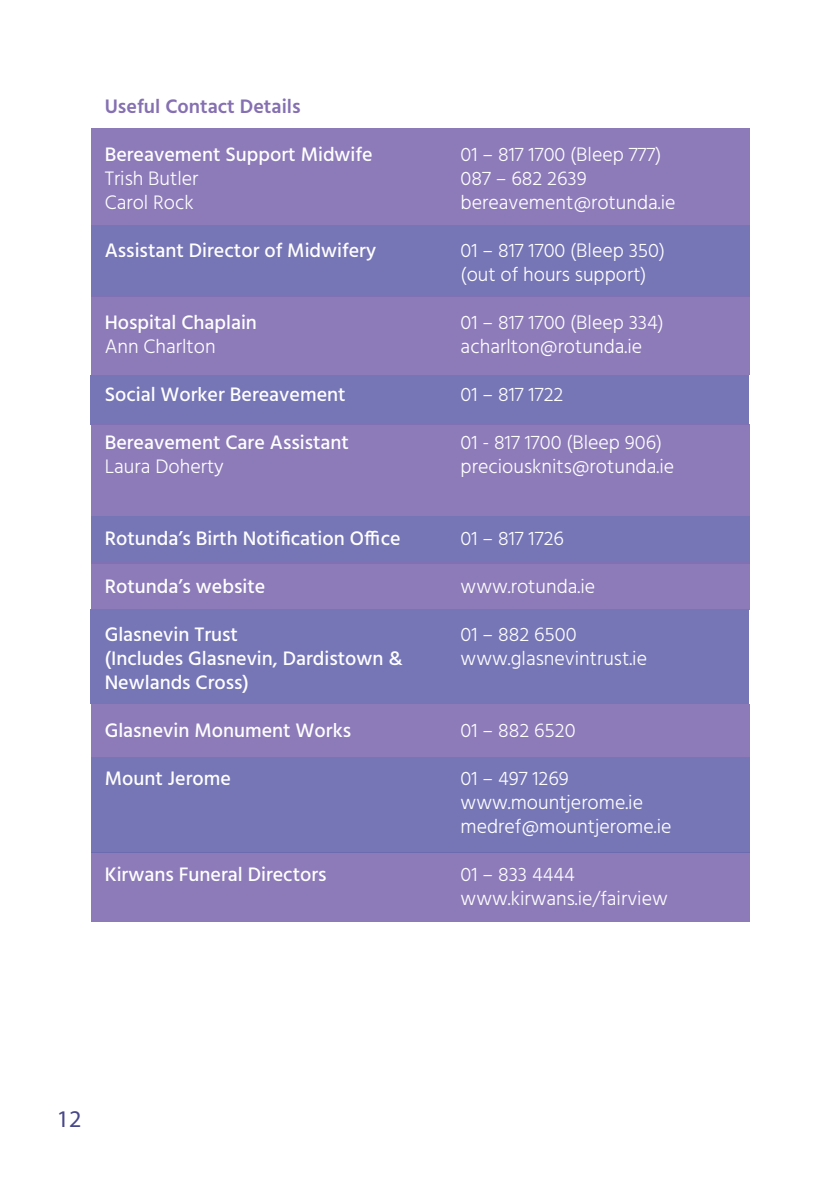
<style>
.page{position:relative;width:840px;height:1191px;background:#fff}
.page>*{position:absolute;margin:0;border:0;box-sizing:border-box;transform-origin:0 0}
.t1{font:24px "Myriad Pro";color:#484788}
.t2{font:300 20px "Hind";color:#fff}
.t3{font:500 20px/24px "Hind";color:#fff}
.t4{font:600 20px "Hind";color:#8570b2}
</style>
<div class="page">
<div style="left:91px;top:225px;width:657px;height:72px;background:#7675b6"></div>
<div style="left:91px;top:609px;width:657px;height:95px;background:#7676b7"></div>
<div style="left:91px;top:852px;width:657px;height:69px;background:#8d7bb9"></div>
<div style="left:91px;top:704px;width:657px;height:52px;background:#8d7bb9"></div>
<div style="left:91px;top:128px;width:657px;height:97px;background:#8d7bb9"></div>
<div style="left:91px;top:297px;width:657px;height:78px;background:#8d7bb9"></div>
<div style="left:91px;top:375px;width:657px;height:49px;background:#7676b7"></div>
<div style="left:91px;top:424px;width:657px;height:92px;background:#8d7bb9"></div>
<div style="left:91px;top:516px;width:657px;height:47px;background:#7676b7"></div>
<div style="left:91px;top:562px;width:657px;height:47px;background:#8d7bb9"></div>
<div style="left:91px;top:756px;width:657px;height:96px;background:#7676b7"></div>
<p class="t4" style="left:105px;top:93px;width:197px">Useful Contact Details</p>
<p class="t3" style="left:105px;top:144px;width:269px">Bereavement Support Midwife</p>
<p class="t2" style="left:105px;top:165px;width:95px">Trish Butler</p>
<p class="t2" style="left:105px;top:189px;width:90px">Carol Rock</p>
<p class="t3" style="left:105px;top:240px;width:273px">Assistant Director of Midwifery</p>
<p class="t3" style="left:105px;top:312px;width:154px">Hospital Chaplain</p>
<p class="t2" style="left:105px;top:333px;width:112px">Ann Charlton</p>
<p class="t3" style="left:105px;top:384px;width:242px">Social Worker Bereavement</p>
<p class="t3" style="left:105px;top:432px;width:246px">Bereavement Care Assistant</p>
<p class="t2" style="left:105px;top:453px;width:121px">Laura Doherty</p>
<p class="t3" style="left:105px;top:528px;width:297px">Rotunda’s Birth Notification Office</p>
<p class="t3" style="left:105px;top:576px;width:162px">Rotunda’s website</p>
<p class="t3" style="left:105px;top:624px;width:135px">Glasnevin Trust</p>
<p class="t3" style="left:105px;top:648px;width:299px">(Includes Glasnevin, Dardistown &amp;<br>Newlands Cross)</p>
<p class="t3" style="left:105px;top:720px;width:248px">Glasnevin Monument Works</p>
<p class="t3" style="left:105px;top:768px;width:128px">Mount Jerome</p>
<p class="t3" style="left:105px;top:864px;width:223px">Kirwans Funeral Directors</p>
<p class="t2" style="left:460px;top:141px;width:202px">01 – 817 1700 (Bleep 777)</p>
<p class="t2" style="left:460px;top:165px;width:128px">087 – 682 2639</p>
<p class="t2" style="left:460px;top:189px;width:216px">bereavement@rotunda.ie</p>
<p class="t2" style="left:460px;top:237px;width:206px">01 – 817 1700 (Bleep 350)</p>
<p class="t2" style="left:460px;top:261px;width:187px">(out of hours support)</p>
<p class="t2" style="left:460px;top:309px;width:205px">01 – 817 1700 (Bleep 334)</p>
<p class="t2" style="left:460px;top:333px;width:183px">acharlton@rotunda.ie</p>
<p class="t2" style="left:460px;top:381px;width:104px">01 – 817 1722</p>
<p class="t2" style="left:460px;top:429px;width:203px">01 - 817 1700 (Bleep 906)</p>
<p class="t2" style="left:460px;top:453px;width:215px">preciousknits@rotunda.ie</p>
<p class="t2" style="left:460px;top:525px;width:105px">01 – 817 1726</p>
<p class="t2" style="left:460px;top:573px;width:136px">www.rotunda.ie</p>
<p class="t2" style="left:460px;top:621px;width:117px">01 – 882 6500</p>
<p class="t2" style="left:460px;top:645px;width:188px">www.glasnevintrust.ie</p>
<p class="t2" style="left:460px;top:717px;width:116px">01 – 882 6520</p>
<p class="t2" style="left:460px;top:765px;width:110px">01 – 497 1269</p>
<p class="t2" style="left:460px;top:789px;width:184px">www.mountjerome.ie</p>
<p class="t2" style="left:460px;top:813px;width:212px">medref@mountjerome.ie</p>
<p class="t2" style="left:460px;top:861px;width:116px">01 – 833 4444</p>
<p class="t2" style="left:460px;top:885px;width:209px">www.kirwans.ie/fairview</p>
<p class="t1" style="left:57px;top:1104px;width:26px">12</p>
</div>
